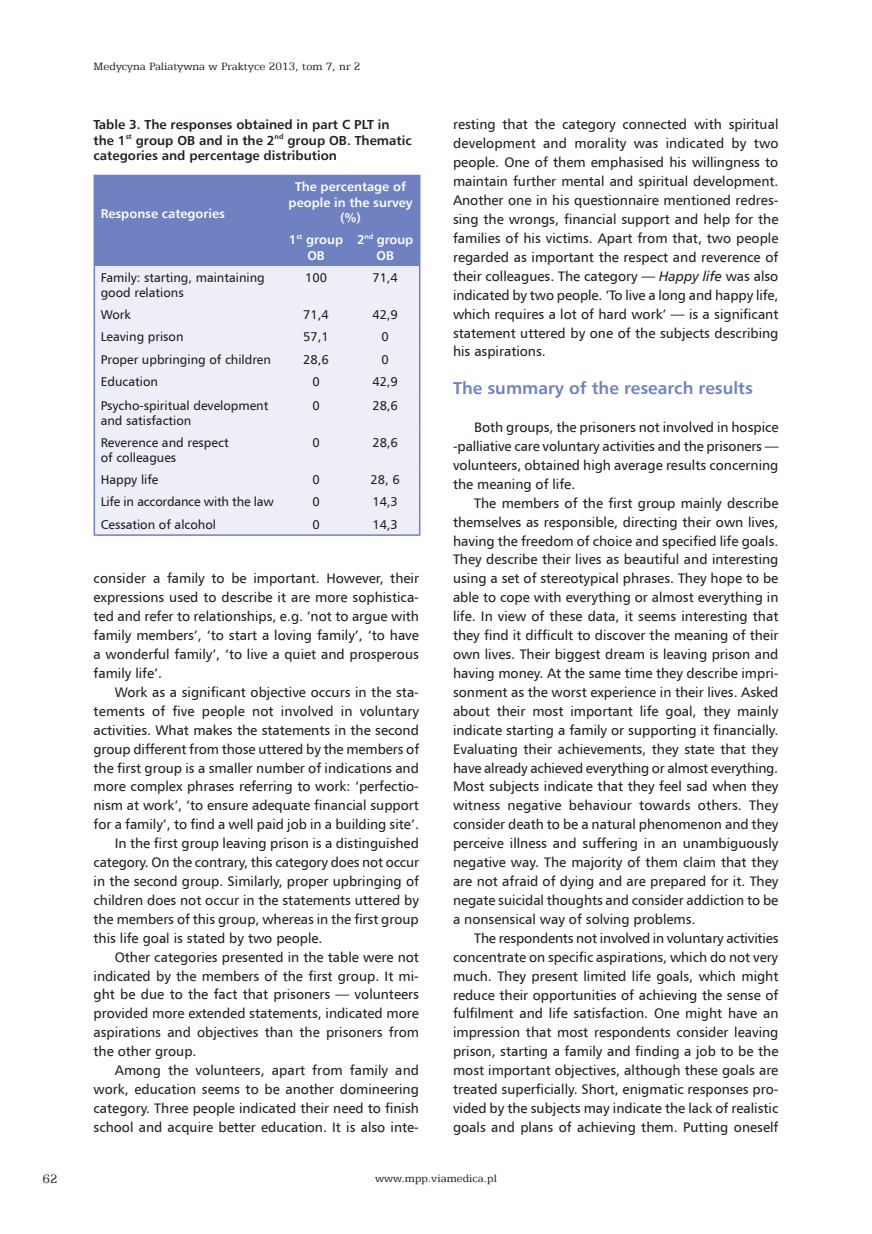
<style>
.page{position:relative;width:872px;height:1234px;background:#fff}
.page>*{position:absolute;margin:0;border:0;box-sizing:border-box;transform-origin:0 0}
.Śródtytuł_1{font:700 17.25px "Humnst 777 EU";color:#6f81c0}
.Tekst{font:13.8px/18.9px "Humnst 777 EU";color:#231f20;text-align:justify}
.t1{font:13.5px "Egyptian 505 EU";color:#231f20}
.Tabela_-_tytuł{font:700 13.05px/15.6px "Humnst 777 EU";color:#231f20}
.Tabela_-_tekst{font:12.75px/14.7px "Humnst 777 EU";color:#231f20}
.Tabela_-_nagłówek{font:700 12.75px/15.3px "Humnst 777 EU";color:#fff}
.t2{font:12px "Egyptian 505 EU";color:#231f20}
.Tabela_-_nagłówek-2{font:700 7.05px "Humnst 777 EU";color:#fff}
.s1{font-style:italic}
</style>
<div class="page">
<div style="left:95px;top:176px;width:324px;height:90px;background:#6f81c0"></div>
<div style="left:95px;top:266px;width:324px;height:268px;background:#edeef7"></div>
<hr style="left:94px;top:175px;width:187px;height:1px;background:#6f81c0">
<hr style="left:94px;top:176px;width:1px;height:52px;background:#6f81c0">
<hr style="left:94px;top:228px;width:1px;height:38px;background:#6f81c0">
<hr style="left:281px;top:175px;width:69px;height:1px;background:#6f81c0">
<hr style="left:350px;top:175px;width:70px;height:1px;background:#6f81c0">
<hr style="left:419px;top:176px;width:1px;height:52px;background:#6f81c0">
<hr style="left:419px;top:228px;width:1px;height:38px;background:#6f81c0">
<hr style="left:94px;top:266px;width:1px;height:37px;background:#6f81c0">
<hr style="left:419px;top:266px;width:1px;height:37px;background:#6f81c0">
<svg style="left:94px;top:303px;width:1px;height:91px"></svg>
<svg style="left:419px;top:303px;width:1px;height:91px"></svg>
<hr style="left:94px;top:394px;width:1px;height:37px;background:#6f81c0">
<hr style="left:419px;top:394px;width:1px;height:37px;background:#6f81c0">
<hr style="left:94px;top:431px;width:1px;height:37px;background:#6f81c0">
<hr style="left:419px;top:431px;width:1px;height:37px;background:#6f81c0">
<svg style="left:94px;top:468px;width:1px;height:66px"></svg>
<svg style="left:419px;top:468px;width:1px;height:66px"></svg>
<hr style="left:94px;top:534px;width:187px;height:1px;background:#6f81c0">
<hr style="left:281px;top:534px;width:69px;height:1px;background:#6f81c0">
<hr style="left:350px;top:534px;width:70px;height:1px;background:#6f81c0">
<p class="t2" style="left:94px;top:60px;width:268px">Medycyna Paliatywna w Praktyce 2013, tom 7, nr 2</p>
<p class="Tabela_-_tytuł" style="left:94px;top:116px;width:320px">Table 3. The responses obtained in part C PLT in the 1<sup>st</sup> group OB and in the 2<sup>nd</sup> group OB. Thematic categories and percentage distribution</p>
<p class="Tabela_-_nagłówek" style="left:101px;top:205px;width:126px">Response categories</p>
<p class="Tabela_-_nagłówek" style="left:289px;top:179px;width:125px;text-align:center">The percentage of people in the survey (%)</p>
<p class="Tabela_-_nagłówek" style="left:289px;top:232px;width:9px">1</p>
<p class="Tabela_-_nagłówek-2" style="left:296px;top:232px;width:8px">st</p>
<p class="Tabela_-_nagłówek" style="left:306px;top:232px;width:39px">group<br>OB</p>
<p class="Tabela_-_nagłówek" style="left:357px;top:232px;width:9px">2</p>
<p class="Tabela_-_nagłówek-2" style="left:364px;top:232px;width:10px">nd</p>
<p class="Tabela_-_nagłówek" style="left:376px;top:232px;width:38px">group<br>OB</p>
<p class="Tabela_-_tekst" style="left:101px;top:270px;width:166px">Family: starting, maintaining good relations</p>
<p class="Tabela_-_tekst" style="left:305px;top:270px;width:23px">100</p>
<p class="Tabela_-_tekst" style="left:372px;top:270px;width:27px">71,4</p>
<p class="Tabela_-_tekst" style="left:101px;top:307px;width:32px">Work</p>
<p class="Tabela_-_tekst" style="left:303px;top:307px;width:27px">71,4</p>
<p class="Tabela_-_tekst" style="left:372px;top:307px;width:27px">42,9</p>
<p class="Tabela_-_tekst" style="left:101px;top:329px;width:84px">Leaving prison</p>
<p class="Tabela_-_tekst" style="left:303px;top:329px;width:27px">57,1</p>
<p class="Tabela_-_tekst" style="left:381px;top:329px;width:9px">0</p>
<p class="Tabela_-_tekst" style="left:101px;top:351px;width:172px">Proper upbringing of children</p>
<p class="Tabela_-_tekst" style="left:303px;top:351px;width:27px">28,6</p>
<p class="Tabela_-_tekst" style="left:381px;top:351px;width:9px">0</p>
<p class="Tabela_-_tekst" style="left:101px;top:374px;width:59px">Education</p>
<p class="Tabela_-_tekst" style="left:312px;top:374px;width:9px">0</p>
<p class="Tabela_-_tekst" style="left:372px;top:374px;width:27px">42,9</p>
<p class="Tabela_-_tekst" style="left:101px;top:398px;width:169px">Psycho-spiritual development and satisfaction</p>
<p class="Tabela_-_tekst" style="left:312px;top:398px;width:9px">0</p>
<p class="Tabela_-_tekst" style="left:372px;top:398px;width:27px">28,6</p>
<p class="Tabela_-_tekst" style="left:101px;top:435px;width:129px">Reverence and respect of colleagues</p>
<p class="Tabela_-_tekst" style="left:312px;top:435px;width:9px">0</p>
<p class="Tabela_-_tekst" style="left:372px;top:435px;width:27px">28,6</p>
<p class="Tabela_-_tekst" style="left:101px;top:472px;width:59px">Happy life</p>
<p class="Tabela_-_tekst" style="left:312px;top:472px;width:9px">0</p>
<p class="Tabela_-_tekst" style="left:370px;top:472px;width:31px">28, 6</p>
<p class="Tabela_-_tekst" style="left:101px;top:494px;width:174px">Life in accordance with the law</p>
<p class="Tabela_-_tekst" style="left:312px;top:494px;width:9px">0</p>
<p class="Tabela_-_tekst" style="left:372px;top:494px;width:27px">14,3</p>
<p class="Tabela_-_tekst" style="left:101px;top:516px;width:117px">Cessation of alcohol</p>
<p class="Tabela_-_tekst" style="left:312px;top:516px;width:9px">0</p>
<p class="Tabela_-_tekst" style="left:372px;top:516px;width:27px">14,3</p>
<p class="Tekst" style="left:94px;top:568px;width:327px">consider a family to be important. However, their expressions used to describe it are more sophistica&shy;ted and refer to relationships, e.g. ‘not to argue with family members’, ‘to start a loving family’, ‘to have a wonderful family’, ‘to live a quiet and prosperous family life’.</p>
<p class="Tekst" style="left:94px;top:682px;width:327px;text-indent:21px">Work as a significant objective occurs in the sta&shy;tements of five people not involved in voluntary activities. What makes the statements in the second group different from those uttered by the members of the first group is a smaller number of indications and more complex phrases referring to work: ‘perfectio&shy;nism at work’, ‘to ensure adequate financial support for a family’, to find a well paid job in a building site’.</p>
<p class="Tekst" style="left:94px;top:833px;width:327px;text-indent:21px">In the first group leaving prison is a distinguished category. On the contrary, this category does not occur in the second group. Similarly, proper upbringing of children does not occur in the statements uttered by the members of this group, whereas in the first group this life goal is stated by two people.</p>
<p class="Tekst" style="left:94px;top:946px;width:327px;text-indent:21px">Other categories presented in the table were not indicated by the members of the first group. It mi&shy;ght be due to the fact that prisoners — volunteers provided more extended statements, indicated more aspirations and objectives than the prisoners from the other group.</p>
<p class="Tekst" style="left:94px;top:1060px;width:327px;text-indent:21px">Among the volunteers, apart from family and work, education seems to be another domineering category. Three people indicated their need to finish school and acquire better education. It is also inte-</p>
<p class="Tekst" style="left:453px;top:115px;width:327px">resting that the category connected with spiritual development and morality was indicated by two people. One of them emphasised his willingness to maintain further mental and spiritual development.<br>Another one in his questionnaire mentioned redres&shy;sing the wrongs, financial support and help for the families of his victims. Apart from that, two people regarded as important the respect and reverence of their colleagues. The category — <span class="s1">Happy life</span> was also indicated by two people. ‘To live a long and happy life, which requires a lot of hard work’ — is a significant statement uttered by one of the subjects describing his aspirations.</p>
<p class="Śródtytuł_1" style="left:453px;top:377px;width:301px">The summary of the research results</p>
<p class="Tekst" style="left:453px;top:417px;width:327px;text-indent:21px">Both groups, the prisoners not involved in hospice -palliative care voluntary activities and the prisoners — volunteers, obtained high average results concerning the meaning of life.</p>
<p class="Tekst" style="left:453px;top:493px;width:327px;text-indent:21px">The members of the first group mainly describe themselves as responsible, directing their own lives, having the freedom of choice and specified life goals.<br>They describe their lives as beautiful and interesting using a set of stereotypical phrases. They hope to be able to cope with everything or almost everything in life. In view of these data, it seems interesting that they find it difficult to discover the meaning of their own lives. Their biggest dream is leaving prison and having money. At the same time they describe impri&shy;sonment as the worst experience in their lives. Asked about their most important life goal, they mainly indicate starting a family or supporting it financially.<br>Evaluating their achievements, they state that they have already achieved everything or almost everything.<br>Most subjects indicate that they feel sad when they witness negative behaviour towards others. They consider death to be a natural phenomenon and they perceive illness and suffering in an unambiguously negative way. The majority of them claim that they are not afraid of dying and are prepared for it. They negate suicidal thoughts and consider addiction to be a nonsensical way of solving problems.</p>
<p class="Tekst" style="left:453px;top:928px;width:327px;text-indent:21px">The respondents not involved in voluntary activities concentrate on specific aspirations, which do not very much. They present limited life goals, which might reduce their opportunities of achieving the sense of fulfilment and life satisfaction. One might have an impression that most respondents consider leaving prison, starting a family and finding a job to be the most important objectives, although these goals are treated superficially. Short, enigmatic responses pro&shy;vided by the subjects may indicate the lack of realistic goals and plans of achieving them. Putting oneself</p>
<p class="t1" style="left:43px;top:1170px;width:17px">62</p>
<p class="t2" style="left:375px;top:1170px;width:123px">www.mpp.viamedica.pl</p>
</div>
